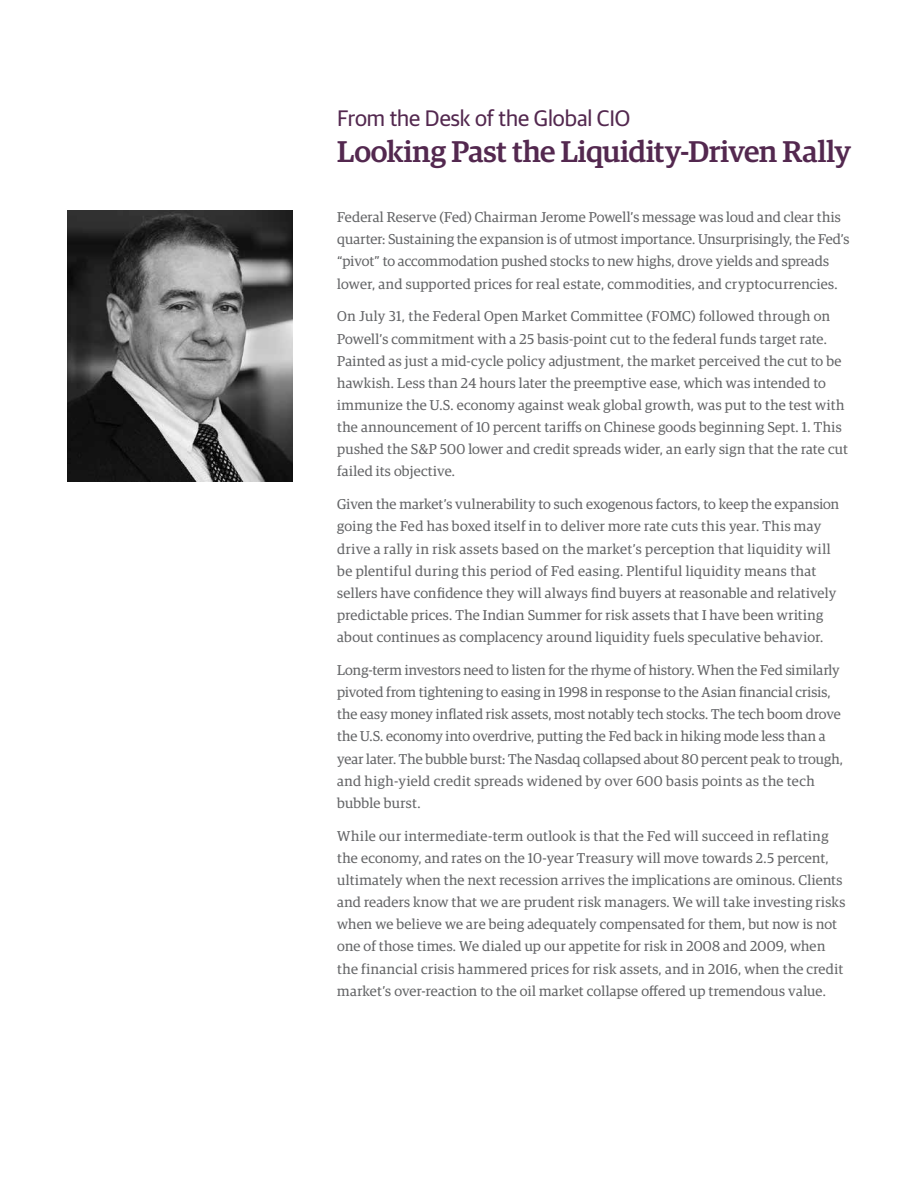
<style>
.page{position:relative;width:918px;height:1188px;background:#fff}
.page>*{position:absolute;margin:0;border:0;box-sizing:border-box;transform-origin:0 0}
.t1{font:500 30px "Guardian Egyp";letter-spacing:-.005em;color:#53284f}
.t2{font:22.5px "Guardian Sans";letter-spacing:-.005em;color:#53284f}
.t3{font:14.25px/22.2px "Guardian Egyp";letter-spacing:.015em;color:#636466}
</style>
<div class="page">
<img style="left:68px;top:211px;width:224px;height:271px">
<h2 class="t2" style="left:337px;top:102px;width:295px">From the Desk of the Global CIO</h2>
<h1 class="t1" style="left:337px;top:130px;width:515px">Looking Past the Liquidity-Driven Rally</h1>
<p class="t3" style="left:337px;top:205px;width:514px">Federal Reserve (Fed) Chairman Jerome Powell’s message was loud and clear this quarter: Sustaining the expansion is of utmost importance. Unsurprisingly, the Fed’s “pivot” to accommodation pushed stocks to new highs, drove yields and spreads lower, and supported prices for real estate, commodities, and cryptocurrencies.</p>
<p class="t3" style="left:337px;top:305px;width:512px">On July 31, the Federal Open Market Committee (FOMC) followed through on Powell’s commitment with a 25 basis-point cut to the federal funds target rate.<br>Painted as just a mid-cycle policy adjustment, the market perceived the cut to be hawkish. Less than 24 hours later the preemptive ease, which was intended to immunize the U.S. economy against weak global growth, was put to the test with the announcement of 10 percent tariffs on Chinese goods beginning Sept. 1. This pushed the S&amp;P 500 lower and credit spreads wider, an early sign that the rate cut failed its objective.</p>
<p class="t3" style="left:337px;top:492px;width:504px">Given the market’s vulnerability to such exogenous factors, to keep the expansion going the Fed has boxed itself in to deliver more rate cuts this year. This may drive a rally in risk assets based on the market’s perception that liquidity will be plentiful during this period of Fed easing. Plentiful liquidity means that sellers have confidence they will always find buyers at reasonable and relatively predictable prices. The Indian Summer for risk assets that I have been writing about continues as complacency around liquidity fuels speculative behavior.</p>
<p class="t3" style="left:337px;top:658px;width:507px">Long-term investors need to listen for the rhyme of history. When the Fed similarly pivoted from tightening to easing in 1998 in response to the Asian financial crisis, the easy money inflated risk assets, most notably tech stocks. The tech boom drove the U.S. economy into overdrive, putting the Fed back in hiking mode less than a year later. The bubble burst: The Nasdaq collapsed about 80 percent peak to trough, and high-yield credit spreads widened by over 600 basis points as the tech bubble burst.</p>
<p class="t3" style="left:337px;top:824px;width:510px">While our intermediate-term outlook is that the Fed will succeed in reflating the economy, and rates on the 10-year Treasury will move towards 2.5 percent, ultimately when the next recession arrives the implications are ominous. Clients and readers know that we are prudent risk managers. We will take investing risks when we believe we are being adequately compensated for them, but now is not one of those times. We dialed up our appetite for risk in 2008 and 2009, when the financial crisis hammered prices for risk assets, and in 2016, when the credit market’s over-reaction to the oil market collapse offered up tremendous value.</p>
</div>
